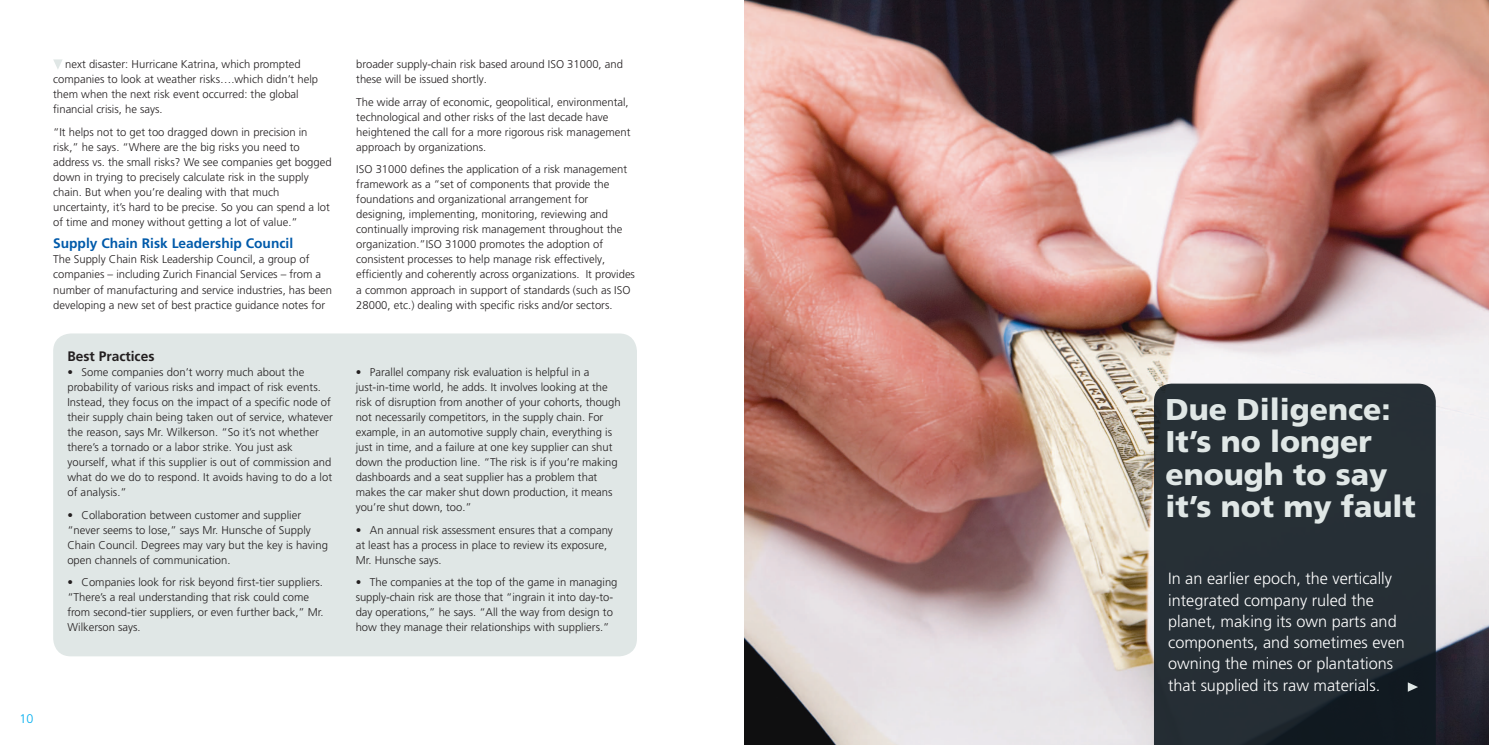
<style>
.page{position:relative;width:1489px;height:745px;background:#fff}
.page>*{position:absolute;margin:0;border:0;box-sizing:border-box;transform-origin:0 0}
.t1{font:900 30px/32.5px "Frutiger LT Pro";color:#e0e7e6}
.standfirst{font:300 16.25px/21.2px "Frutiger LT Pro";color:#fff}
.t2{font:700 13.75px "Frutiger LT Pro";color:#015aaa}
.t3{font:700 13.75px "Frutiger LT Pro";color:#231f20}
.t4{font:300 12.5px "Frutiger LT Pro";color:#00aeef}
.bullets{font:300 11.25px/15px "Frutiger LT Pro";color:#231f20}
.body{font:300 11.25px/15px "Frutiger LT Pro";color:#231f20}
</style>
<div class="page">
<div style="left:53px;top:333px;width:584px;height:323px;background:#e0e7e6;border-radius:18px"></div>
<img style="left:744px;top:0;width:744px;height:744px">
<svg style="left:1153px;top:383px;width:282px;height:361px;background:#252e34"></svg>
<svg style="left:53px;top:59px;width:9px;height:10px"></svg>
<svg style="left:1407px;top:681px;width:10px;height:10px"></svg>
<p class="body" style="left:53px;top:57px;width:266px;text-indent:12px">next disaster: Hurricane Katrina, which prompted companies to look at weather risks….which didn’t help them when the next risk event occurred: the global financial crisis, he says.</p>
<p class="body" style="left:53px;top:124px;width:280px">“It helps not to get too dragged down in precision in risk,” he says. “Where are the big risks you need to address vs. the small risks? We see companies get bogged down in trying to precisely calculate risk in the supply chain. But when you’re dealing with that much uncertainty, it’s hard to be precise. So you can spend a lot of time and money without getting a lot of value.”</p>
<h2 class="t2" style="left:53px;top:235px;width:241px">Supply Chain Risk Leadership Council</h2>
<p class="body" style="left:53px;top:252px;width:280px">The Supply Chain Risk Leadership Council, a group of companies – including Zurich Financial Services – from a number of manufacturing and service industries, has been developing a new set of best practice guidance notes for</p>
<h2 class="t3" style="left:67px;top:348px;width:89px">Best Practices</h2>
<p class="bullets" style="left:67px;top:364px;width:267px">• Some companies don’t worry much about the probability of various risks and impact of risk events.<br>Instead, they focus on the impact of a specific node of their supply chain being taken out of service, whatever the reason, says Mr. Wilkerson. “So it’s not whether there’s a tornado or a labor strike. You just ask yourself, what if this supplier is out of commission and what do we do to respond. It avoids having to do a lot of analysis.”</p>
<p class="bullets" style="left:67px;top:507px;width:262px">• Collaboration between customer and supplier “never seems to lose,” says Mr. Hunsche of Supply Chain Council. Degrees may vary but the key is having open channels of communication.</p>
<p class="bullets" style="left:67px;top:574px;width:258px">• Companies look for risk beyond first-tier suppliers. “There’s a real understanding that risk could come from second-tier suppliers, or even further back,” Mr.<br>Wilkerson says.</p>
<p class="body" style="left:356px;top:57px;width:268px">broader supply-chain risk based around ISO 31000, and these will be issued shortly.</p>
<p class="body" style="left:356px;top:94px;width:276px">The wide array of economic, geopolitical, environmental, technological and other risks of the last decade have heightened the call for a more rigorous risk management approach by organizations.</p>
<p class="body" style="left:356px;top:162px;width:280px">ISO 31000 defines the application of a risk management framework as a “set of components that provide the foundations and organizational arrangement for designing, implementing, monitoring, reviewing and continually improving risk management throughout the organization.”ISO 31000 promotes the adoption of consistent processes to help manage risk effectively, efficiently and coherently across organizations. It provides a common approach in support of standards (such as ISO 28000, etc.) dealing with specific risks and/or sectors.</p>
<p class="bullets" style="left:356px;top:364px;width:266px">• Parallel company risk evaluation is helpful in a just-in-time world, he adds. It involves looking at the risk of disruption from another of your cohorts, though not necessarily competitors, in the supply chain. For example, in an automotive supply chain, everything is just in time, and a failure at one key supplier can shut down the production line. “The risk is if you’re making dashboards and a seat supplier has a problem that makes the car maker shut down production, it means you’re shut down, too.”</p>
<p class="bullets" style="left:356px;top:522px;width:259px">• An annual risk assessment ensures that a company at least has a process in place to review its exposure,<br>Mr. Hunsche says.</p>
<p class="bullets" style="left:356px;top:574px;width:263px">• The companies at the top of the game in managing supply-chain risk are those that “ingrain it into day-to&shy;day operations,” he says. “All the way from design to how they manage their relationships with suppliers.”</p>
<p class="t4" style="left:20px;top:711px;width:15px">10</p>
<p class="t1" style="left:1165px;top:392px;width:252px">Due Diligence:<br>It’s no longer enough to say it’s not my fault</p>
<p class="standfirst" style="left:1168px;top:567px;width:238px">In an earlier epoch, the vertically integrated company ruled the planet, making its own parts and components, and sometimes even owning the mines or plantations that supplied its raw materials.</p>
</div>
